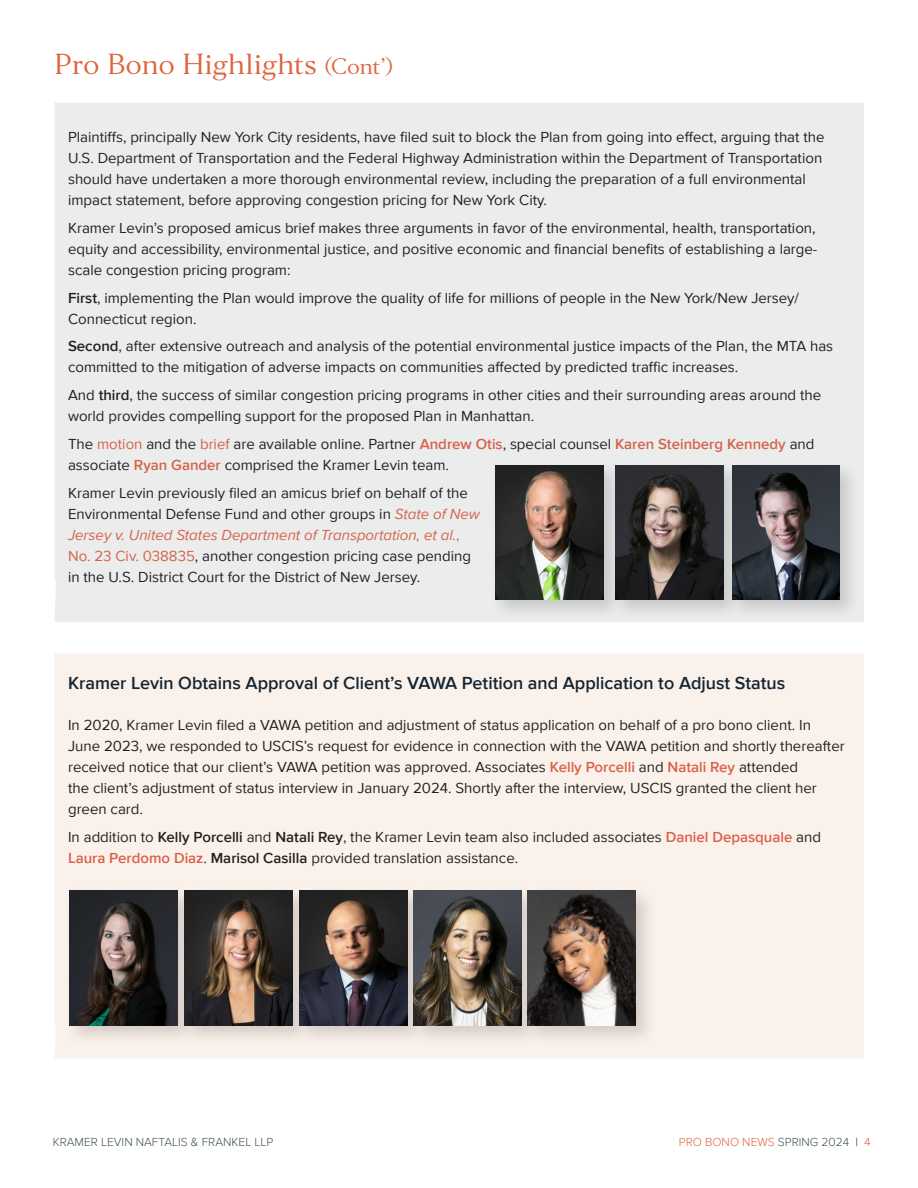
<style>
.page{position:relative;width:918px;height:1188px;background:#fff}
.page>*{position:absolute;margin:0;border:0;box-sizing:border-box;transform-origin:0 0}
.Case_Title_for_cases{font:27px "Editor";color:#e0633b}
.Cases_main_text{font:600 18px "Proxima Nova";color:#122534}
.Cases_main_text-2{font:15px/21px "Proxima Nova";color:#231f20}
.t1{font:300 12px "Proxima Nova";color:#3f5159}
.t2{font:300 12px "Proxima Nova";color:#e0633b}
.s1{font-size:21px}
.s2{font-weight:600}
.s3{color:#d76149}
.s4{font-weight:600;color:#d76149}
.s5{font-style:italic;color:#d76149}
.s6{color:#3f5159}
.s7{color:#122534}
</style>
<div class="page">
<div style="left:55px;top:103px;width:809px;height:519px;background:#ebecec"></div>
<div style="left:610px;top:459px;width:134px;height:162px;background:#231f20;opacity:.18"></div>
<img style="left:624px;top:465px;width:99px;height:135px">
<div style="left:490px;top:459px;width:134px;height:162px;background:#231f20;opacity:.18"></div>
<img style="left:496px;top:465px;width:108px;height:135px">
<div style="left:726px;top:459px;width:135px;height:162px;background:#231f20;opacity:.18"></div>
<img style="left:732px;top:465px;width:108px;height:135px">
<div style="left:55px;top:653px;width:809px;height:405px;background:#fbf1eb"></div>
<div style="left:179px;top:885px;width:134px;height:161px;background:#231f20;opacity:.18"></div>
<img style="left:198px;top:891px;width:95px;height:135px">
<div style="left:64px;top:885px;width:134px;height:161px;background:#231f20;opacity:.18"></div>
<img style="left:69px;top:891px;width:108px;height:135px">
<div style="left:293px;top:885px;width:135px;height:161px;background:#231f20;opacity:.18"></div>
<img style="left:299px;top:891px;width:108px;height:135px">
<div style="left:407px;top:885px;width:136px;height:162px;background:#231f20;opacity:.18"></div>
<img style="left:413px;top:891px;width:108px;height:135px">
<div style="left:522px;top:885px;width:135px;height:162px;background:#231f20;opacity:.18"></div>
<img style="left:528px;top:891px;width:108px;height:135px">
<p class="Case_Title_for_cases" style="left:55px;top:47px;width:340px">Pro Bono Highlights <span class="s1">(Cont’)</span></p>
<p class="Cases_main_text-2" style="left:68px;top:126px;width:758px">Plaintiffs, principally New York City residents, have filed suit to block the Plan from going into effect, arguing that the U.S. Department of Transportation and the Federal Highway Administration within the Department of Transportation should have undertaken a more thorough environmental review, including the preparation of a full environmental impact statement, before approving congestion pricing for New York City.</p>
<p class="Cases_main_text-2" style="left:68px;top:217px;width:751px">Kramer Levin’s proposed amicus brief makes three arguments in favor of the environmental, health, transportation, equity and accessibility, environmental justice, and positive economic and financial benefits of establishing a large&shy;scale congestion pricing program:</p>
<p class="Cases_main_text-2" style="left:68px;top:287px;width:733px"><span class="s2">First</span>, implementing the Plan would improve the quality of life for millions of people in the New York/New Jersey/<br>Connecticut region.</p>
<p class="Cases_main_text-2" style="left:68px;top:335px;width:767px"><span class="s2">Second</span>, after extensive outreach and analysis of the potential environmental justice impacts of the Plan, the MTA has committed to the mitigation of adverse impacts on communities affected by predicted traffic increases.</p>
<p class="Cases_main_text-2" style="left:68px;top:384px;width:755px">And <span class="s2">third</span>, the success of similar congestion pricing programs in other cities and their surrounding areas around the world provides compelling support for the proposed Plan in Manhattan.</p>
<p class="Cases_main_text-2" style="left:68px;top:433px;width:748px">The <span class="s3">motion</span> and the <span class="s3">brief</span> are available online. Partner <span class="s4">Andrew Otis</span>, special counsel <span class="s4">Karen Steinberg Kennedy</span> and associate <span class="s4">Ryan Gander</span> comprised the Kramer Levin team.</p>
<p class="Cases_main_text-2" style="left:68px;top:482px;width:413px">Kramer Levin previously filed an amicus brief on behalf of the Environmental Defense Fund and other groups in <span class="s5">State of New Jersey v. United States Department of Transportation, et al.</span><span class="s3">, No. 23 Civ. 038835</span>, another congestion pricing case pending in the U.S. District Court for the District of New Jersey.</p>
<p class="Cases_main_text" style="left:68px;top:670px;width:719px">Kramer Levin Obtains Approval of Client’s VAWA Petition and Application to Adjust Status</p>
<p class="Cases_main_text-2" style="left:68px;top:714px;width:778px">In 2020, Kramer Levin filed a VAWA petition and adjustment of status application on behalf of a pro bono client. In June 2023, we responded to USCIS’s request for evidence in connection with the VAWA petition and shortly thereafter received notice that our client’s VAWA petition was approved. Associates <span class="s4">Kelly Porcelli</span> and <span class="s4">Natali Rey</span> attended<br>the client’s adjustment of status interview in January 2024. Shortly after the interview, USCIS granted the client her green card.</p>
<p class="Cases_main_text-2" style="left:68px;top:826px;width:755px">In addition to <span class="s2">Kelly Porcelli</span> and <span class="s2">Natali Rey</span>, the Kramer Levin team also included associates <span class="s4">Daniel Depasquale</span> and<br><span class="s4">Laura Perdomo Diaz</span>. <span class="s2">Marisol Casilla</span> provided translation assistance.</p>
<p class="t1" style="left:53px;top:1134px;width:222px">KRAMER LEVIN NAFTALIS &amp; FRANKEL LLP</p>
<p class="t2" style="left:679px;top:1134px;width:193px">PRO BONO NEWS <span class="s6">SPRING 2024</span> <span class="s7">|</span> 4</p>
</div>
